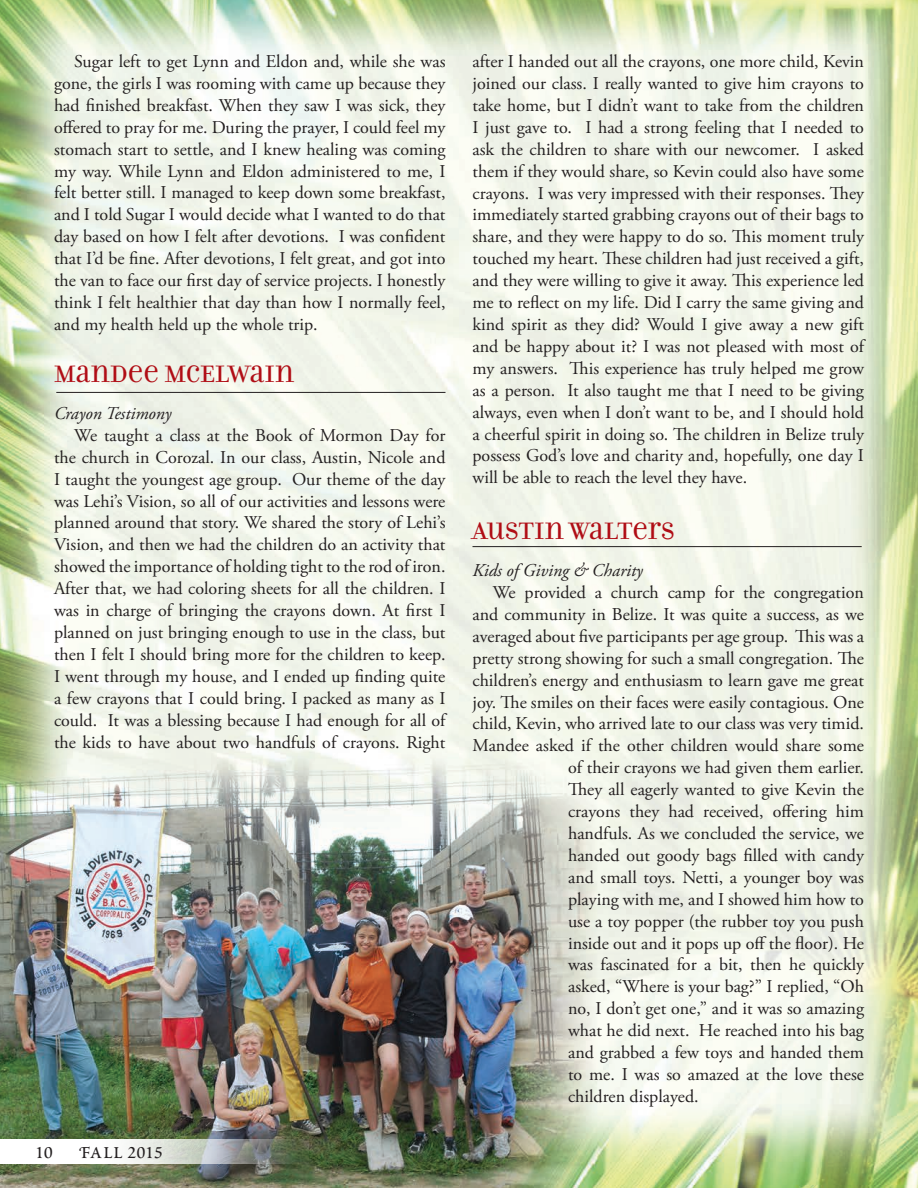
<style>
.page{position:relative;width:918px;height:1188px;background:#fff}
.page>*{position:absolute;margin:0;border:0;box-sizing:border-box;transform-origin:0 0}
.t1{font:25.5px "Filosofia Unicase";color:#b00d15}
.t2{font:25.5px "Poetica Roman Small Caps";letter-spacing:-.02em;color:#231f20}
.t3{font:18px/21.9px "Adobe Garamond Pro";color:#231f20;text-align:justify}
.t4{font:italic 18px "Adobe Garamond Pro";color:#231f20}
</style>
<div class="page">
<img style="left:0;top:0;width:918px;height:1188px">
<svg style="left:0;top:1139px;width:309px;height:25px"></svg>
<hr style="left:56px;top:392px;width:390px;height:1px;background:#231f20">
<hr style="left:472px;top:546px;width:390px;height:1px;background:#231f20">
<p class="t3" style="left:54px;top:51px;width:393px;text-indent:20px">Sugar left to get Lynn and Eldon and, while she was gone, the girls I was rooming with came up because they had finished breakfast. When they saw I was sick, they offered to pray for me. During the prayer, I could feel my stomach start to settle, and I knew healing was coming my way. While Lynn and Eldon administered to me, I felt better still. I managed to keep down some breakfast, and I told Sugar I would decide what I wanted to do that day based on how I felt after devotions. I was confident that I’d be fine. After devotions, I felt great, and got into the van to face our first day of service projects. I honestly think I felt healthier that day than how I normally feel, and my health held up the whole trip.</p>
<h1 class="t1" style="left:54px;top:359px;width:242px">MANDEE MCELWAIN</h1>
<p class="t4" style="left:54px;top:402px;width:119px">Crayon Testimony</p>
<p class="t3" style="left:54px;top:425px;width:393px;text-indent:20px">We taught a class at the Book of Mormon Day for the church in Corozal. In our class, Austin, Nicole and I taught the youngest age group. Our theme of the day was Lehi’s Vision, so all of our activities and lessons were planned around that story. We shared the story of Lehi’s Vision, and then we had the children do an activity that showed the importance of holding tight to the rod of iron.<br>After that, we had coloring sheets for all the children. I was in charge of bringing the crayons down. At first I planned on just bringing enough to use in the class, but then I felt I should bring more for the children to keep.<br>I went through my house, and I ended up finding quite a few crayons that I could bring. I packed as many as I could. It was a blessing because I had enough for all of the kids to have about two handfuls of crayons. Right</p>
<h1 class="t2" style="left:35px;top:1141px;width:129px">10 Fall 2015</h1>
<p class="t3" style="left:472px;top:51px;width:393px">after I handed out all the crayons, one more child, Kevin joined our class. I really wanted to give him crayons to take home, but I didn’t want to take from the children I just gave to. I had a strong feeling that I needed to ask the children to share with our newcomer. I asked them if they would share, so Kevin could also have some crayons. I was very impressed with their responses. They immediately started grabbing crayons out of their bags to share, and they were happy to do so. This moment truly touched my heart. These children had just received a gift, and they were willing to give it away. This experience led me to reflect on my life. Did I carry the same giving and kind spirit as they did? Would I give away a new gift and be happy about it? I was not pleased with most of my answers. This experience has truly helped me grow as a person. It also taught me that I need to be giving always, even when I don’t want to be, and I should hold a cheerful spirit in doing so. The children in Belize truly possess God’s love and charity and, hopefully, one day I will be able to reach the level they have.</p>
<h1 class="t1" style="left:472px;top:516px;width:204px">AUSTIN WALTERS</h1>
<p class="t4" style="left:472px;top:560px;width:172px">Kids of Giving &amp; Charity</p>
<p class="t3" style="left:493px;top:582px;width:373px">We provided a church camp for the congregation</p>
<p class="t3" style="left:472px;top:604px;width:393px">and community in Belize. It was quite a success, as we</p>
<p class="t3" style="left:472px;top:626px;width:393px">averaged about five participants per age group. This was a</p>
<p class="t3" style="left:472px;top:648px;width:393px">pretty strong showing for such a small congregation. The</p>
<p class="t3" style="left:472px;top:670px;width:393px">children’s energy and enthusiasm to learn gave me great</p>
<p class="t3" style="left:472px;top:692px;width:393px">joy. The smiles on their faces were easily contagious. One</p>
<p class="t3" style="left:472px;top:713px;width:393px">child, Kevin, who arrived late to our class was very timid.</p>
<p class="t3" style="left:472px;top:735px;width:393px">Mandee asked if the other children would share some</p>
<p class="t3" style="left:568px;top:757px;width:297px">of their crayons we had given them earlier.</p>
<p class="t3" style="left:568px;top:779px;width:297px">They all eagerly wanted to give Kevin the</p>
<p class="t3" style="left:568px;top:801px;width:297px">crayons they had received, offering him</p>
<p class="t3" style="left:568px;top:823px;width:297px">handfuls. As we concluded the service, we</p>
<p class="t3" style="left:568px;top:845px;width:297px">handed out goody bags filled with candy</p>
<p class="t3" style="left:568px;top:867px;width:297px">and small toys. Netti, a younger boy was</p>
<p class="t3" style="left:568px;top:889px;width:297px">playing with me, and I showed him how to</p>
<p class="t3" style="left:568px;top:911px;width:297px">use a toy popper (the rubber toy you push</p>
<p class="t3" style="left:568px;top:933px;width:297px">inside out and it pops up off the floor). He</p>
<p class="t3" style="left:568px;top:954px;width:297px">was fascinated for a bit, then he quickly</p>
<p class="t3" style="left:568px;top:976px;width:297px">asked, “Where is your bag?” I replied, “Oh</p>
<p class="t3" style="left:568px;top:998px;width:297px">no, I don’t get one,” and it was so amazing</p>
<p class="t3" style="left:568px;top:1020px;width:297px">what he did next. He reached into his bag</p>
<p class="t3" style="left:568px;top:1042px;width:297px">and grabbed a few toys and handed them</p>
<p class="t3" style="left:568px;top:1064px;width:297px">to me. I was so amazed at the love these</p>
<p class="t3" style="left:568px;top:1086px;width:132px">children displayed.</p>
</div>
